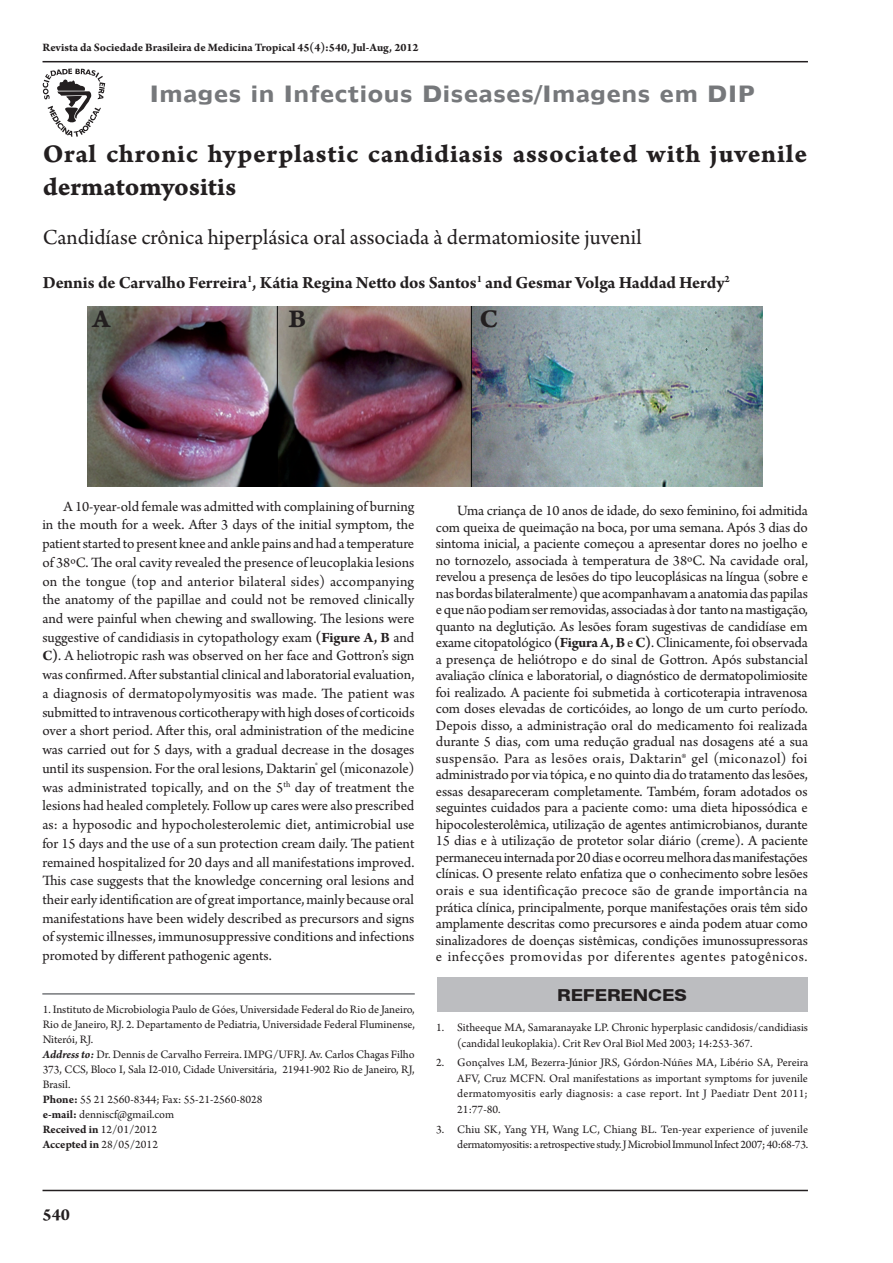
<style>
.page{position:relative;width:893px;height:1263px;background:#fff}
.page>*{position:absolute;margin:0;border:0;box-sizing:border-box;transform-origin:0 0}
.t1{font:27px/32.4px "Arno Pro Bold Caption";letter-spacing:.025em;color:#231f20}
.t2{font:22.5px "Arno Pro";color:#231f20}
.t3{font:21px "Humanist 970 BT Bold C";color:#76787b}
.t4{font:700 18px "Arno Pro";letter-spacing:-.005em;color:#231f20}
.t5{font:900 expanded 16.5px "Zurich BT";color:#231f20}
.t6{font:15px/16.5px "Arno Pro";letter-spacing:.015em;color:#231f20;text-align:justify}
.t7{font:12px/15px "Arno Pro";color:#231f20}
.t8{font:12px/15.5px "Arno Pro";letter-spacing:-.02em;color:#231f20;text-align:right}
.t9{font:700 12px "Arno Pro";color:#231f20}
.s1{font-weight:700}
.s2{font-weight:700;font-style:italic}
</style>
<div class="page">
<hr style="left:43px;top:1190px;width:765px;height:1px;background:#231f20">
<hr style="left:43px;top:61px;width:765px;height:1px;background:#231f20">
<hr style="left:42px;top:993px;width:373px;height:2px;background:#76787b">
<svg style="left:43px;top:69px;width:62px;height:68px"></svg>
<div style="left:437px;top:977px;width:370px;height:35px;background:#bcbdc0"></div>
<img style="left:88px;top:306px;width:675px;height:180px">
<p class="t9" style="left:43px;top:40px;width:378px">Revista da Sociedade Brasileira de Medicina Tropical 45(4):540, Jul-Aug, 2012</p>
<h3 class="t3" style="left:150px;top:79px;width:607px">Images in Infectious Diseases/Imagens em DIP</h3>
<h1 class="t1" style="left:43px;top:139px;width:766px">Oral chronic hyperplastic candidiasis associated with juvenile dermatomyositis</h1>
<h2 class="t2" style="left:43px;top:224px;width:600px">Candidíase crônica hiperplásica oral associada à dermatomiosite juvenil</h2>
<p class="t4" style="left:43px;top:272px;width:689px">Dennis de Carvalho Ferreira<sup>1</sup>, Kátia Regina Netto dos Santos<sup>1</sup> and Gesmar Volga Haddad Herdy<sup>2</sup></p>
<h1 class="t1" style="left:92px;top:303px;width:20px">A</h1>
<h1 class="t1" style="left:289px;top:303px;width:19px">B</h1>
<h1 class="t1" style="left:479px;top:303px;width:20px">C</h1>
<p class="t6" style="left:42px;top:497px;width:374px;line-height:18.8px;text-indent:21px">A 10-year-old female was admitted with complaining of burning in the mouth for a week. After 3 days of the initial symptom, the patient started to present knee and ankle pains and had a temperature of 38ºC. The oral cavity revealed the presence of leucoplakia lesions on the tongue (top and anterior bilateral sides) accompanying the anatomy of the papillae and could not be removed clinically and were painful when chewing and swallowing. The lesions were suggestive of candidiasis in cytopathology exam <span class="s1">(Figure A, B</span> and <span class="s1">C)</span>. A heliotropic rash was observed on her face and Gottron’s sign was confirmed. After substantial clinical and laboratorial evaluation, a diagnosis of dermatopolymyositis was made. The patient was submitted to intravenous corticotherapy with high doses of corticoids over a short period. After this, oral administration of the medicine was carried out for 5 days, with a gradual decrease in the dosages until its suspension. For the oral lesions, Daktarin<sup>®</sup> gel (miconazole) was administrated topically, and on the 5<sup>th</sup> day of treatment the lesions had healed completely. Follow up cares were also prescribed as: a hyposodic and hypocholesterolemic diet, antimicrobial use for 15 days and the use of a sun protection cream daily. The patient remained hospitalized for 20 days and all manifestations improved.<br>This case suggests that the knowledge concerning oral lesions and their early identification are of great importance, mainly because oral manifestations have been widely described as precursors and signs of systemic illnesses, immunosuppressive conditions and infections promoted by different pathogenic agents.</p>
<p class="t6" style="left:436px;top:503px;width:374px;text-indent:21px">Uma criança de 10 anos de idade, do sexo feminino, foi admitida com queixa de queimação na boca, por uma semana. Após 3 dias do sintoma inicial, a paciente começou a apresentar dores no joelho e no tornozelo, associada à temperatura de 38ºC. Na cavidade oral, revelou a presença de lesões do tipo leucoplásicas na língua (sobre e nas bordas bilateralmente) que acompanhavam a anatomia das papilas e que não podiam ser removidas, associadas à dor tanto na mastigação, quanto na deglutição. As lesões foram sugestivas de candidíase em exame citopatológico <span class="s1">(Figura A, B</span> e <span class="s1">C)</span>. Clinicamente, foi observada a presença de heliótropo e do sinal de Gottron. Após substancial avaliação clínica e laboratorial, o diagnóstico de dermatopolimiosite foi realizado. A paciente foi submetida à corticoterapia intravenosa com doses elevadas de corticóides, ao longo de um curto período.<br>Depois disso, a administração oral do medicamento foi realizada durante 5 dias, com uma redução gradual nas dosagens até a sua suspensão. Para as lesões orais, Daktarin® gel (miconazol) foi administrado por via tópica, e no quinto dia do tratamento das lesões, essas desapareceram completamente. Também, foram adotados os seguintes cuidados para a paciente como: uma dieta hipossódica e hipocolesterolêmica, utilização de agentes antimicrobianos, durante 15 dias e à utilização de protetor solar diário (creme). A paciente permaneceu internada por 20 dias e ocorreu melhora das manifestações clínicas. O presente relato enfatiza que o conhecimento sobre lesões orais e sua identificação precoce são de grande importância na prática clínica, principalmente, porque manifestações orais têm sido amplamente descritas como precursores e ainda podem atuar como sinalizadores de doenças sistêmicas, condições imunossupressoras e infecções promovidas por diferentes agentes patogênicos.</p>
<p class="t7" style="left:43px;top:1002px;width:374px">1. Instituto de Microbiologia Paulo de Góes, Universidade Federal do Rio de Janeiro, Rio de Janeiro, RJ. 2. Departamento de Pediatria, Universidade Federal Fluminense, Niterói, RJ.<br><span class="s2">Address to:</span> Dr. Dennis de Carvalho Ferreira. IMPG/UFRJ. Av. Carlos Chagas Filho 373, CCS, Bloco I, Sala I2-010, Cidade Universitária, 21941-902 Rio de Janeiro, RJ, Brasil.<br><span class="s1">Phone:</span> 55 21 2560-8344; Fax: 55-21-2560-8028<br><span class="s1">e-mail:</span> denniscf@gmail.com<br><span class="s1">Received in</span> 12/01/2012<br><span class="s1">Accepted in</span> 28/05/2012</p>
<p class="t5" style="left:557px;top:985px;width:131px">REFERENCES</p>
<p class="t7" style="left:457px;top:1020px;width:352px;line-height:15.5px;text-indent:-21px">1. Sitheeque MA, Samaranayake LP. Chronic hyperplasic candidosis/candidiasis (candidal leukoplakia). Crit Rev Oral Biol Med 2003; 14:253-367.</p>
<p class="t7" style="left:457px;top:1056px;width:353px;line-height:15.5px;text-align:justify;text-indent:-21px">2. Gonçalves LM, Bezerra-Júnior JRS, Górdon-Núñes MA, Libério SA, Pereira AFV, Cruz MCFN. Oral manifestations as important symptoms for juvenile dermatomyositis early diagnosis: a case report. Int J Paediatr Dent 2011; 21:77-80.</p>
<p class="t8" style="left:436px;top:1122px;width:374px">3. Chiu SK, Yang YH, Wang LC, Chiang BL. Ten-year experience of juvenile dermatomyositis: a retrospective study. J Microbiol Immunol Infect 2007; 40:68-73.</p>
<p class="t4" style="left:43px;top:1204px;width:29px">540</p>
</div>
